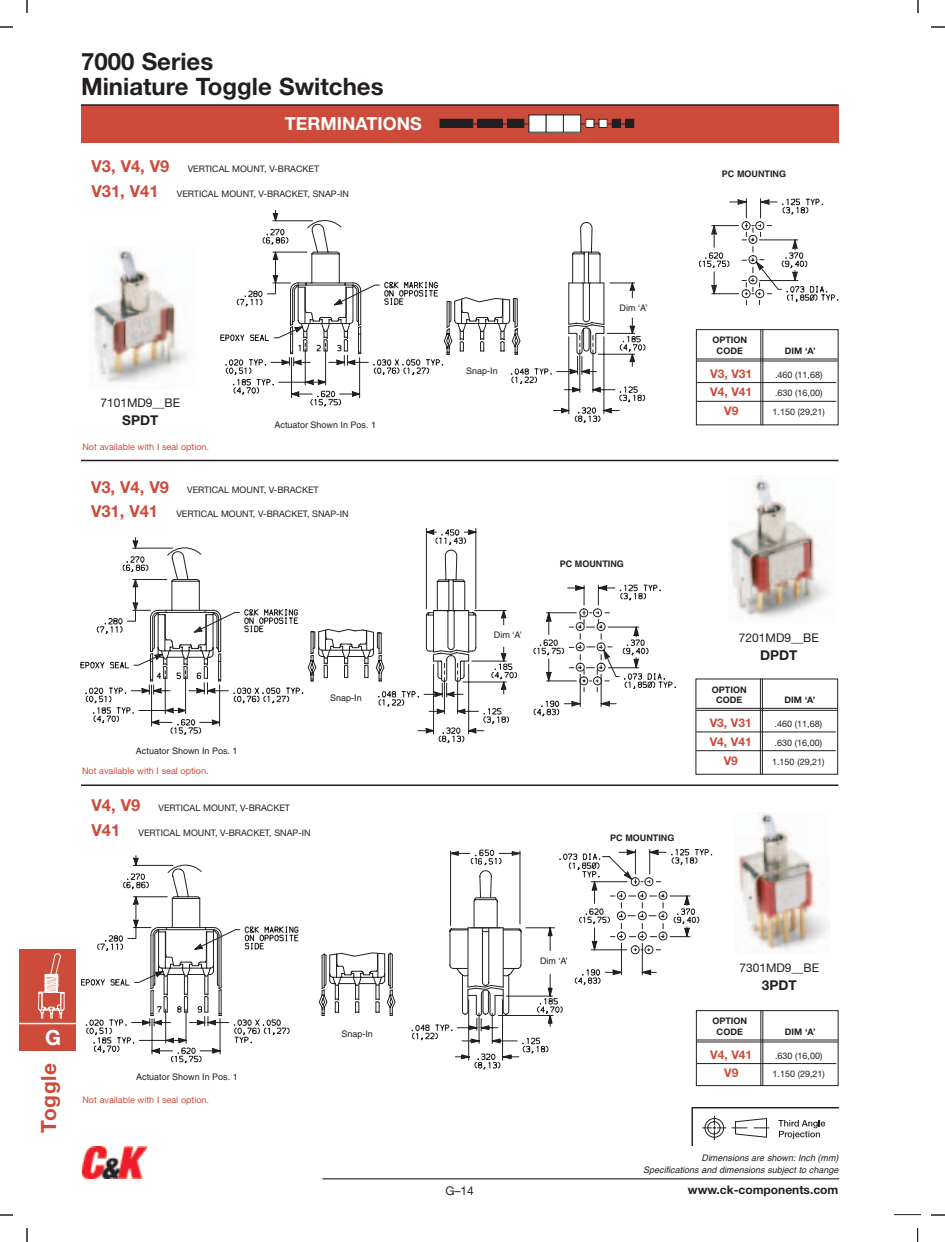
<style>
.page{position:relative;width:945px;height:1242px;background:#fff}
.page>*{position:absolute;margin:0;border:0;box-sizing:border-box;transform-origin:0 0}
.t1{font:700 24px/25.5px "Helvetica Neue";color:#231f20}
.t2{font:700 21px "Helvetica Neue";color:#cd4b3b}
.t3{font:700 21px "Helvetica Neue";color:#fff}
.t4{font:700 18px "Helvetica Neue";color:#fff}
.t5{font:700 16.5px "Helvetica Neue";color:#cd4b3b}
.t6{font:700 13.5px "Helvetica Neue";color:#231f20}
.t7{font:12px "Helvetica Neue";color:#231f20}
.t8{font:700 12px "Helvetica Neue";color:#cd4b3b}
.t9{font:700 12px "Helvetica Neue";color:#231f20}
.t10{font:9px "Helvetica Neue";color:#231f20}
.t11{font:9px "Helvetica";color:#231f20}
.t12{font:9px "Helvetica Neue";color:#cd4b3b}
.t13{font:italic 9px/12px "Helvetica";color:#231f20;text-align:right}
.t14{font:700 9px/10.5px "Helvetica Neue";color:#231f20;text-align:center}
.t15{font:700 9px "Helvetica";color:#231f20}
.s1{font-weight:700;font-size:16.5px;color:#cd4b3b}
</style>
<div class="page">
<svg style="left:692px;top:1107px;width:146px;height:39px"></svg>
<div style="left:19px;top:950px;width:57px;height:101px;background:#cd4b3b"></div>
<hr style="left:19px;top:1023px;width:57px;height:1px;background:#fff">
<svg style="left:38px;top:953px;width:27px;height:66px"></svg>
<svg style="left:81px;top:528px;width:436px;height:216px"></svg>
<svg style="left:534px;top:584px;width:142px;height:132px"></svg>
<svg style="left:81px;top:855px;width:315px;height:209px"></svg>
<hr style="left:151px;top:935px;width:1px;height:54px;background:#231f20">
<hr style="left:153px;top:935px;width:1px;height:53px;background:#231f20">
<hr style="left:219px;top:935px;width:1px;height:54px;background:#231f20">
<hr style="left:221px;top:935px;width:1px;height:53px;background:#231f20">
<svg style="left:411px;top:849px;width:301px;height:224px"></svg>
<img style="left:737px;top:812px;width:92px;height:141px">
<img style="left:729px;top:475px;width:100px;height:144px">
<hr style="left:81px;top:785px;width:757px;height:1px;background:#231f20">
<hr style="left:696px;top:708px;width:141px;height:1px;background:#231f20">
<hr style="left:696px;top:710px;width:141px;height:1px;background:#231f20">
<hr style="left:696px;top:732px;width:140px;height:1px;background:#231f20">
<hr style="left:696px;top:750px;width:140px;height:1px;background:#231f20">
<div style="left:696px;top:679px;width:142px;height:96px;border:1px solid #231f20"></div>
<hr style="left:762px;top:679px;width:1px;height:96px;background:#231f20">
<hr style="left:760px;top:679px;width:1px;height:96px;background:#231f20">
<hr style="left:697px;top:1039px;width:141px;height:1px;background:#231f20">
<hr style="left:697px;top:1041px;width:141px;height:1px;background:#231f20">
<hr style="left:697px;top:1063px;width:139px;height:1px;background:#231f20">
<div style="left:696px;top:1010px;width:142px;height:76px;border:1px solid #231f20"></div>
<hr style="left:762px;top:1010px;width:1px;height:76px;background:#231f20">
<hr style="left:760px;top:1010px;width:1px;height:76px;background:#231f20">
<div style="left:81px;top:105px;width:757px;height:37px;background:#cd4b3b"></div>
<div style="left:440px;top:119px;width:8px;height:8px;background:#231f20"></div>
<div style="left:440px;top:119px;width:9px;height:9px;border:1px solid #231f20"></div>
<div style="left:448px;top:119px;width:8px;height:8px;background:#231f20"></div>
<div style="left:448px;top:119px;width:9px;height:9px;border:1px solid #231f20"></div>
<div style="left:456px;top:119px;width:9px;height:8px;background:#231f20"></div>
<div style="left:456px;top:119px;width:9px;height:9px;border:1px solid #231f20"></div>
<div style="left:465px;top:119px;width:8px;height:8px;background:#231f20"></div>
<div style="left:464px;top:119px;width:9px;height:9px;border:1px solid #231f20"></div>
<div style="left:478px;top:119px;width:8px;height:8px;background:#231f20"></div>
<div style="left:478px;top:119px;width:8px;height:9px;border:1px solid #231f20"></div>
<div style="left:486px;top:119px;width:8px;height:8px;background:#231f20"></div>
<div style="left:486px;top:119px;width:9px;height:9px;border:1px solid #231f20"></div>
<div style="left:494px;top:119px;width:8px;height:8px;background:#231f20"></div>
<div style="left:494px;top:119px;width:9px;height:9px;border:1px solid #231f20"></div>
<div style="left:507px;top:119px;width:9px;height:8px;background:#231f20"></div>
<div style="left:507px;top:119px;width:9px;height:9px;border:1px solid #231f20"></div>
<div style="left:516px;top:119px;width:8px;height:8px;background:#231f20"></div>
<div style="left:515px;top:119px;width:9px;height:9px;border:1px solid #231f20"></div>
<div style="left:529px;top:115px;width:17px;height:17px;background:#fff"></div>
<div style="left:546px;top:115px;width:17px;height:17px;background:#fff"></div>
<div style="left:563px;top:115px;width:18px;height:17px;background:#fff"></div>
<div style="left:563px;top:115px;width:18px;height:18px;border:1px solid #231f20"></div>
<div style="left:586px;top:119px;width:8px;height:8px;background:#fff"></div>
<div style="left:585px;top:119px;width:9px;height:9px;border:1px solid #231f20"></div>
<div style="left:599px;top:119px;width:8px;height:8px;background:#fff"></div>
<div style="left:599px;top:119px;width:9px;height:9px;border:1px solid #231f20"></div>
<div style="left:612px;top:119px;width:9px;height:8px;background:#231f20"></div>
<div style="left:612px;top:119px;width:9px;height:9px;border:1px solid #231f20"></div>
<div style="left:626px;top:119px;width:8px;height:8px;background:#231f20"></div>
<div style="left:625px;top:119px;width:9px;height:9px;border:1px solid #231f20"></div>
<svg style="left:220px;top:210px;width:426px;height:214px"></svg>
<svg style="left:699px;top:198px;width:139px;height:107px"></svg>
<img style="left:90px;top:246px;width:99px;height:138px">
<hr style="left:81px;top:460px;width:757px;height:1px;background:#231f20">
<hr style="left:697px;top:358px;width:141px;height:1px;background:#231f20">
<hr style="left:697px;top:360px;width:141px;height:1px;background:#231f20">
<hr style="left:697px;top:382px;width:139px;height:1px;background:#231f20">
<hr style="left:697px;top:401px;width:139px;height:1px;background:#231f20">
<div style="left:696px;top:329px;width:142px;height:96px;border:1px solid #231f20"></div>
<hr style="left:762px;top:329px;width:1px;height:96px;background:#231f20">
<hr style="left:760px;top:329px;width:1px;height:96px;background:#231f20">
<hr style="left:81px;top:104px;width:757px;height:2px;background:#231f20">
<svg style="left:0;top:0;width:28px;height:28px"></svg>
<svg style="left:0;top:1215px;width:28px;height:27px"></svg>
<svg style="left:918px;top:0;width:27px;height:28px"></svg>
<div style="left:14px;top:14px;width:26px;height:26px;background:#fff"></div>
<div style="left:904px;top:14px;width:28px;height:26px;background:#fff"></div>
<div style="left:14px;top:1202px;width:26px;height:26px;background:#fff"></div>
<hr style="left:322px;top:1178px;width:517px;height:2px;background:#57585a">
<svg style="left:894px;top:1214px;width:51px;height:28px"></svg>
<img style="left:82px;top:1147px;width:67px;height:31px">
<h1 class="t1" style="left:81px;top:50px;width:304px">7000 Series<br>Miniature Toggle Switches</h1>
<h3 class="t4" style="left:285px;top:117px;width:138px">TERMINATIONS</h3>
<h3 class="t5" style="left:92px;top:160px;width:79px">V3, V4, V9</h3>
<p class="t15" style="left:722px;top:170px;width:66px">PC MOUNTING</p>
<p class="t10" style="left:188px;top:166px;width:133px">VERTICAL MOUNT, V-BRACKET</p>
<p class="t10" style="left:92px;top:191px;width:259px"><span class="s1">V31, V41</span> VERTICAL MOUNT, V-BRACKET, SNAP-IN</p>
<h3 class="t7" style="left:100px;top:398px;width:81px">7101MD9__BE</h3>
<h3 class="t6" style="left:122px;top:415px;width:38px">SPDT</h3>
<p class="t12" style="left:82px;top:443px;width:128px">Not available with I seal option.</p>
<p class="t11" style="left:275px;top:422px;width:103px">Actuator Shown In Pos. 1</p>
<p class="t10" style="left:91px;top:486px;width:229px"><span class="s1">V3, V4, V9</span> VERTICAL MOUNT, V-BRACKET</p>
<p class="t10" style="left:91px;top:511px;width:259px"><span class="s1">V31, V41</span> VERTICAL MOUNT, V-BRACKET, SNAP-IN</p>
<p class="t11" style="left:136px;top:748px;width:103px">Actuator Shown In Pos. 1</p>
<p class="t12" style="left:82px;top:767px;width:128px">Not available with I seal option.</p>
<p class="t10" style="left:92px;top:805px;width:200px"><span class="s1">V4, V9</span> VERTICAL MOUNT, V-BRACKET</p>
<p class="t10" style="left:92px;top:830px;width:221px"><span class="s1">V41</span> VERTICAL MOUNT, V-BRACKET, SNAP-IN</p>
<p class="t11" style="left:330px;top:695px;width:33px">Snap-In</p>
<p class="t11" style="left:466px;top:368px;width:33px">Snap-In</p>
<p class="t11" style="left:620px;top:304px;width:29px">Dim ‘A’</p>
<p class="t14" style="left:712px;top:336px;width:36px">OPTION<br>CODE</p>
<p class="t14" style="left:785px;top:346px;width:32px">DIM ‘A’</p>
<h3 class="t8" style="left:710px;top:369px;width:44px">V3, V31</h3>
<p class="t10" style="left:775px;top:371px;width:49px">.460 (11,68)</p>
<h3 class="t8" style="left:710px;top:388px;width:44px">V4, V41</h3>
<p class="t10" style="left:775px;top:390px;width:49px">.630 (16,00)</p>
<h3 class="t8" style="left:724px;top:407px;width:16px">V9</h3>
<p class="t10" style="left:773px;top:409px;width:54px">1.150 (29,21)</p>
<p class="t11" style="left:494px;top:632px;width:29px">Dim ‘A’</p>
<p class="t15" style="left:560px;top:561px;width:66px">PC MOUNTING</p>
<p class="t15" style="left:610px;top:834px;width:66px">PC MOUNTING</p>
<h3 class="t7" style="left:739px;top:634px;width:81px">7201MD9__BE</h3>
<h3 class="t6" style="left:760px;top:651px;width:39px">DPDT</h3>
<p class="t14" style="left:712px;top:685px;width:36px">OPTION<br>CODE</p>
<p class="t14" style="left:784px;top:696px;width:32px">DIM ‘A’</p>
<h3 class="t8" style="left:710px;top:718px;width:44px">V3, V31</h3>
<p class="t10" style="left:775px;top:721px;width:49px">.460 (11,68)</p>
<h3 class="t8" style="left:710px;top:737px;width:44px">V4, V41</h3>
<p class="t10" style="left:775px;top:739px;width:49px">.630 (16,00)</p>
<h3 class="t8" style="left:724px;top:756px;width:16px">V9</h3>
<p class="t10" style="left:772px;top:758px;width:54px">1.150 (29,21)</p>
<h2 class="t3" style="left:45px;top:1030px;width:17px">G</h2>
<h2 class="t2" style="left:41px;top:1133px;width:71px;rotate:-90deg">Toggle</h2>
<p class="t11" style="left:136px;top:1074px;width:103px">Actuator Shown In Pos. 1</p>
<p class="t12" style="left:82px;top:1096px;width:128px">Not available with I seal option.</p>
<p class="t11" style="left:341px;top:1031px;width:33px">Snap-In</p>
<p class="t11" style="left:540px;top:958px;width:29px">Dim ‘A’</p>
<h3 class="t7" style="left:446px;top:1186px;width:30px">G–14</h3>
<h3 class="t7" style="left:739px;top:964px;width:81px">7301MD9__BE</h3>
<h3 class="t6" style="left:762px;top:981px;width:36px">3PDT</h3>
<p class="t14" style="left:712px;top:1017px;width:36px">OPTION<br>CODE</p>
<p class="t14" style="left:785px;top:1027px;width:32px">DIM ‘A’</p>
<h3 class="t8" style="left:710px;top:1050px;width:44px">V4, V41</h3>
<p class="t10" style="left:775px;top:1052px;width:49px">.630 (16,00)</p>
<h3 class="t8" style="left:724px;top:1069px;width:16px">V9</h3>
<p class="t10" style="left:773px;top:1071px;width:54px">1.150 (29,21)</p>
<p class="t13" style="left:643px;top:1153px;width:197px">Dimensions are shown: Inch (mm)<br>Specifications and dimensions subject to change</p>
<h3 class="t9" style="left:688px;top:1186px;width:152px">www.ck-components.com</h3>
</div>
